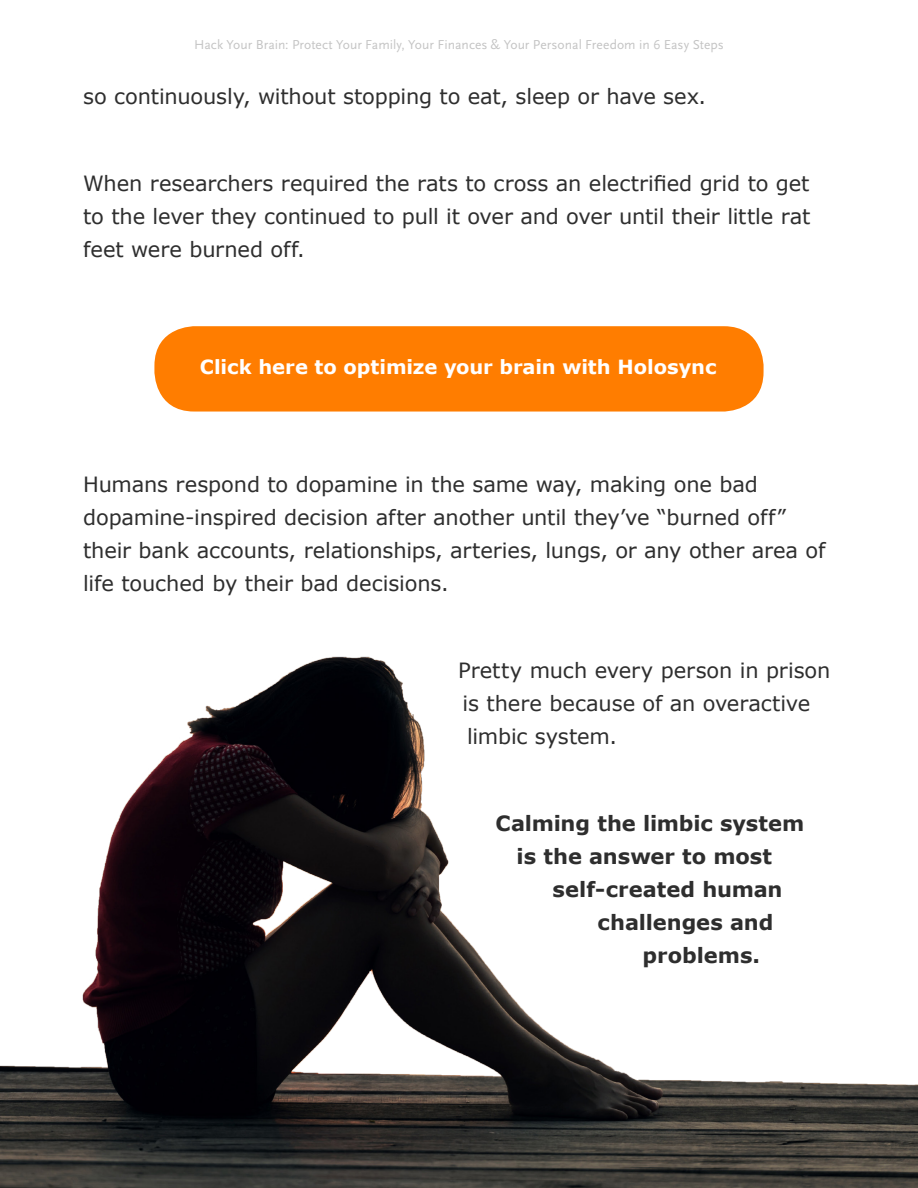
<style>
.page{position:relative;width:918px;height:1188px;background:#fff}
.page>*{position:absolute;margin:0;border:0;box-sizing:border-box;transform-origin:0 0}
.Body{font:21px/33px "Verdana";letter-spacing:-.01em;color:#2e2e2e}
.Body-2{font:700 21px "Verdana";letter-spacing:-.005em;color:#2e2e2e}
.Button{font:700 19.5px "Verdana";letter-spacing:-.005em;color:#fff}
.t1{font:13.5px "Scala Sans Pro";color:#c4c4c4}
</style>
<div class="page">
<img style="left:0;top:656px;width:918px;height:532px">
<div style="left:154px;top:326px;width:610px;height:86px;background:#ff7d00;border-radius:40px"></div>
<p class="t1" style="left:194px;top:37px;width:531px">Hack Your Brain: Protect Your Family, Your Finances &amp; Your Personal Freedom in 6 Easy Steps</p>
<p class="Body" style="left:83px;top:80px;width:625px">so continuously, without stopping to eat, sleep or have sex.</p>
<p class="Body" style="left:83px;top:167px;width:729px;text-align:justify">When researchers required the rats to cross an electrified grid to get to the lever they continued to pull it over and over until their little rat feet were burned off.</p>
<p class="Button" style="left:200px;top:353px;width:518px">Click here to optimize your brain with Holosync</p>
<p class="Body" style="left:83px;top:468px;width:744px">Humans respond to dopamine in the same way, making one bad dopamine-inspired decision after another until they’ve “burned off” their bank accounts, relationships, arteries, lungs, or any other area of life touched by their bad decisions.</p>
<p class="Body" style="left:458px;top:654px;width:374px">Pretty much every person in prison is there because of an overactive limbic system.</p>
<p class="Body-2" style="left:496px;top:809px;width:310px">Calming the limbic system</p>
<p class="Body-2" style="left:517px;top:842px;width:257px">is the answer to most</p>
<p class="Body-2" style="left:553px;top:875px;width:231px">self-created human</p>
<p class="Body-2" style="left:598px;top:908px;width:177px">challenges and</p>
<p class="Body-2" style="left:643px;top:941px;width:119px">problems.</p>
</div>
